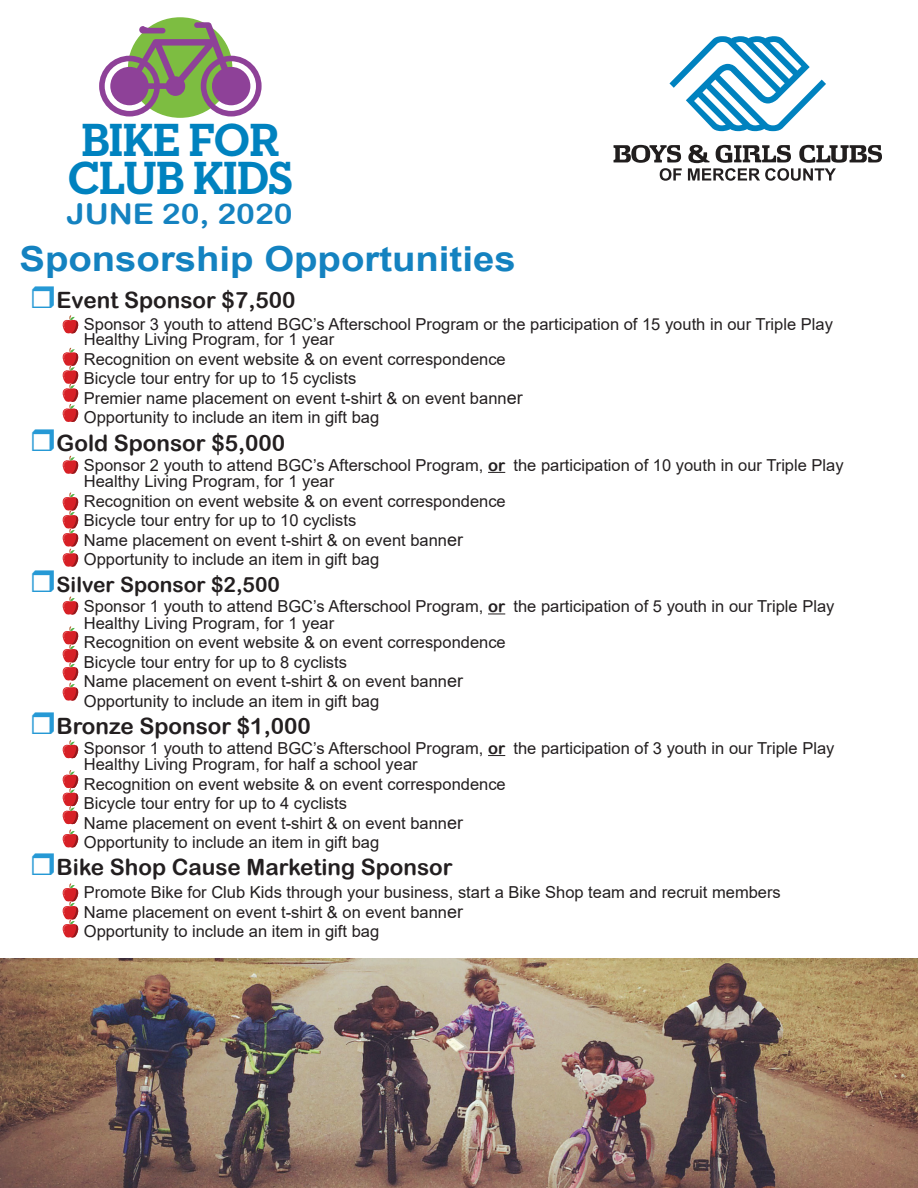
<style>
.page{position:relative;width:918px;height:1188px;background:#fff}
.page>*{position:absolute;margin:0;border:0;box-sizing:border-box;transform-origin:0 0}
.t1{font:700 47.4px/38.4px "Neutraface Slab Text";letter-spacing:-.035em;color:#0082bf}
.t2{font:700 34.5px "Arial";color:#1482c0;scale:1.11 1}
.t3{font:28.5px "Arial Rounded MT Bold";color:#1482c0;scale:1.11 1}
.t4{font:22.5px "Arial Rounded MT Bold";color:#231f20}
.t5{font:21px "Arial Rounded MT Bold";color:#231f20}
.t6{font:16.5px/19.5px "Arial";color:#231f20}
.s1{font-size:18px}
.s2{font-family:"Arial Rounded MT Bold"}
</style>
<div class="page">
<svg style="left:669px;top:36px;width:157px;height:95px"></svg>
<svg style="left:614px;top:145px;width:68px;height:36px"></svg>
<svg style="left:688px;top:145px;width:194px;height:36px"></svg>
<svg style="left:488px;top:472px;width:17px;height:1px"></svg>
<svg style="left:488px;top:614px;width:17px;height:1px"></svg>
<svg style="left:488px;top:755px;width:17px;height:1px"></svg>
<svg style="left:99px;top:22px;width:163px;height:95px"></svg>
<img style="left:0;top:958px;width:918px;height:230px">
<svg style="left:63px;top:315px;width:15px;height:18px"></svg>
<svg style="left:63px;top:348px;width:15px;height:74px"></svg>
<svg style="left:63px;top:456px;width:15px;height:18px"></svg>
<svg style="left:63px;top:492px;width:15px;height:75px"></svg>
<svg style="left:63px;top:597px;width:15px;height:18px"></svg>
<svg style="left:63px;top:626px;width:15px;height:75px"></svg>
<svg style="left:63px;top:740px;width:15px;height:18px"></svg>
<svg style="left:63px;top:770px;width:15px;height:77px"></svg>
<svg style="left:63px;top:883px;width:15px;height:54px"></svg>
<h1 class="t1" style="left:67px;top:120px;width:227px">BIKE FOR<br>CLUB KIDS</h1>
<h3 class="t3" style="left:67px;top:197px;width:205px">JUNE 20, 2020</h3>
<h2 class="t2" style="left:19px;top:235px;width:449px">Sponsorship Opportunities</h2>
<h3 class="t4" style="left:57px;top:287px;width:240px">Event Sponsor $7,500</h3>
<p class="t6" style="left:84px;top:317px;width:751px;line-height:15px">Sponsor 3 youth to attend BGC’s Afterschool Program or the participation of 15 youth in our Triple Play<br>Healthy Living Program, for 1 year</p>
<p class="t6" style="left:84px;top:349px;width:440px">Recognition on event website &amp; on event correspondence Bicycle tour entry for up to 15 cyclists<br>Premier name placement on event t-shirt &amp; on event bann<span class="s1">er </span>Opportunity to include an item in gift bag</p>
<h3 class="t4" style="left:57px;top:429px;width:230px">Gold Sponsor $5,000</h3>
<p class="t6" style="left:84px;top:457px;width:761px;line-height:16.5px">Sponsor 2 youth to attend BGC’s Afterschool Program, <span class="s2">or</span> the participation of 10 youth in our Triple Play<br>Healthy Living Program, for 1 year</p>
<p class="t6" style="left:84px;top:491px;width:423px">Recognition on event website &amp; on event correspondence Bicycle tour entry for up to 10 cyclists<br>Name placement on event t-shirt &amp; on event bann<span class="s1">er </span>Opportunity to include an item in gift bag</p>
<p class="t5" style="left:57px;top:572px;width:225px">Silver Sponsor $2,500</p>
<p class="t6" style="left:84px;top:598px;width:752px;line-height:16.5px">Sponsor 1 youth to attend BGC’s Afterschool Program, <span class="s2">or</span> the participation of 5 youth in our Triple Play<br>Healthy Living Program, for 1 year</p>
<p class="t6" style="left:84px;top:633px;width:423px">Recognition on event website &amp; on event correspondence Bicycle tour entry for up to 8 cyclists<br>Name placement on event t-shirt &amp; on event bann<span class="s1">er </span>Opportunity to include an item in gift bag</p>
<h3 class="t4" style="left:57px;top:713px;width:256px">Bronze Sponsor $1,000</h3>
<p class="t6" style="left:84px;top:740px;width:752px;line-height:16.5px">Sponsor 1 youth to attend BGC’s Afterschool Program, <span class="s2">or</span> the participation of 3 youth in our Triple Play<br>Healthy Living Program, for half a school year</p>
<p class="t6" style="left:84px;top:774px;width:423px">Recognition on event website &amp; on event correspondence Bicycle tour entry for up to 4 cyclists<br>Name placement on event t-shirt &amp; on event bann<span class="s1">er </span>Opportunity to include an item in gift bag</p>
<h3 class="t4" style="left:57px;top:854px;width:398px">Bike Shop Cause Marketing Sponsor</h3>
<p class="t6" style="left:84px;top:883px;width:698px">Promote Bike for Club Kids through your business, start a Bike Shop team and recruit members<br>Name placement on event t-shirt &amp; on event bann<span class="s1">er<br></span>Opportunity to include an item in gift bag</p>
</div>
